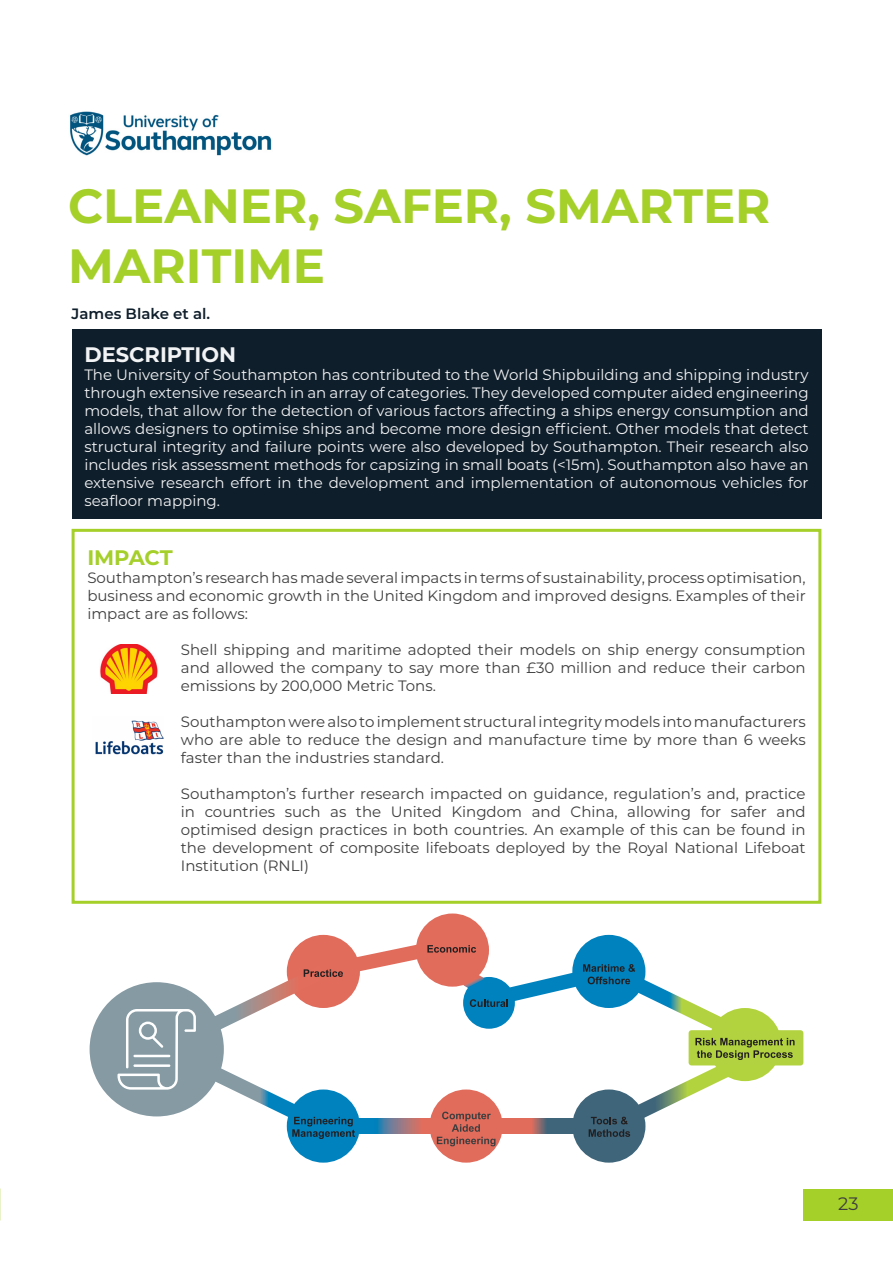
<style>
.page{position:relative;width:893px;height:1263px;background:#fff}
.page>*{position:absolute;margin:0;border:0;box-sizing:border-box;transform-origin:0 0}
.Headings{font:700 48px/60px "Montserrat";color:#a5cf29}
.t1{font:700 21px "Montserrat";color:#f2f3f4}
.t2{font:700 21px "Montserrat";letter-spacing:-.005em;color:#a5cf29}
.t3{font:18px "Montserrat";color:#3e3e3f}
.t4{font:15px/18px "Montserrat";color:#3e3e3f;text-align:justify}
.t5{font:15px/18px "Montserrat";color:#f2f3f4;text-align:justify}
.Sub-Headings{font:600 15px "Montserrat";color:#0f1e2b}
</style>
<div class="page">
<div style="left:804px;top:1188px;width:89px;height:32px;background:#a5cf29"></div>
<img style="left:70px;top:111px;width:202px;height:45px">
<div style="left:72px;top:329px;width:749px;height:190px;background:#0f1e2b"></div>
<div style="left:72px;top:529px;width:749px;height:375px;border:3px solid #a5cf29"></div>
<img style="left:100px;top:644px;width:57px;height:49px">
<img style="left:95px;top:720px;width:69px;height:35px">
<div style="left:287px;top:935px;width:73px;height:73px;background:#e16c5c;border-radius:50%"></div>
<div style="left:416px;top:913px;width:73px;height:74px;background:#e16c5c;border-radius:50%"></div>
<div style="left:572px;top:935px;width:73px;height:73px;background:#0082bf;border-radius:50%"></div>
<div style="left:287px;top:1089px;width:73px;height:73px;background:#0082bf;border-radius:50%"></div>
<div style="left:430px;top:1089px;width:73px;height:73px;background:#e16c5c;border-radius:50%"></div>
<div style="left:572px;top:1089px;width:73px;height:73px;background:#3e657a;border-radius:50%"></div>
<div style="left:689px;top:1030px;width:114px;height:35px;background:#b2d23f;border-radius:3px"></div>
<svg style="left:90px;top:943px;width:704px;height:203px"></svg>
<p class="Headings" style="left:68px;top:173px;width:704px">CLEANER, SAFER, SMARTER<br>MARITIME</p>
<p class="Sub-Headings" style="left:72px;top:303px;width:140px">James Blake et al.</p>
<p class="t1" style="left:84px;top:340px;width:153px">DESCRIPTION</p>
<p class="t5" style="left:84px;top:365px;width:726px">The University of Southampton has contributed to the World Shipbuilding and shipping industry through extensive research in an array of categories. They developed computer aided engineering models, that allow for the detection of various factors affecting a ships energy consumption and allows designers to optimise ships and become more design efficient. Other models that detect structural integrity and failure points were also developed by Southampton. Their research also includes risk assessment methods for capsizing in small boats (&lt;15m). Southampton also have an extensive research effort in the development and implementation of autonomous vehicles for seafloor mapping.</p>
<p class="t2" style="left:87px;top:542px;width:87px">IMPACT</p>
<p class="t4" style="left:87px;top:568px;width:720px">Southampton’s research has made several impacts in terms of sustainability, process optimisation, business and economic growth in the United Kingdom and improved designs. Examples of their impact are as follows:</p>
<p class="t4" style="left:181px;top:640px;width:626px">Shell shipping and maritime adopted their models on ship energy consumption and allowed the company to say more than £30 million and reduce their carbon emissions by 200,000 Metric Tons.</p>
<p class="t4" style="left:181px;top:712px;width:626px">Southampton were also to implement structural integrity models into manufacturers who are able to reduce the design and manufacture time by more than 6 weeks faster than the industries standard.</p>
<p class="t4" style="left:181px;top:784px;width:626px">Southampton’s further research impacted on guidance, regulation’s and, practice in countries such as the United Kingdom and China, allowing for safer and optimised design practices in both countries. An example of this can be found in the development of composite lifeboats deployed by the Royal National Lifeboat Institution (RNLI)</p>
<p class="t3" style="left:838px;top:1191px;width:22px">23</p>
</div>
